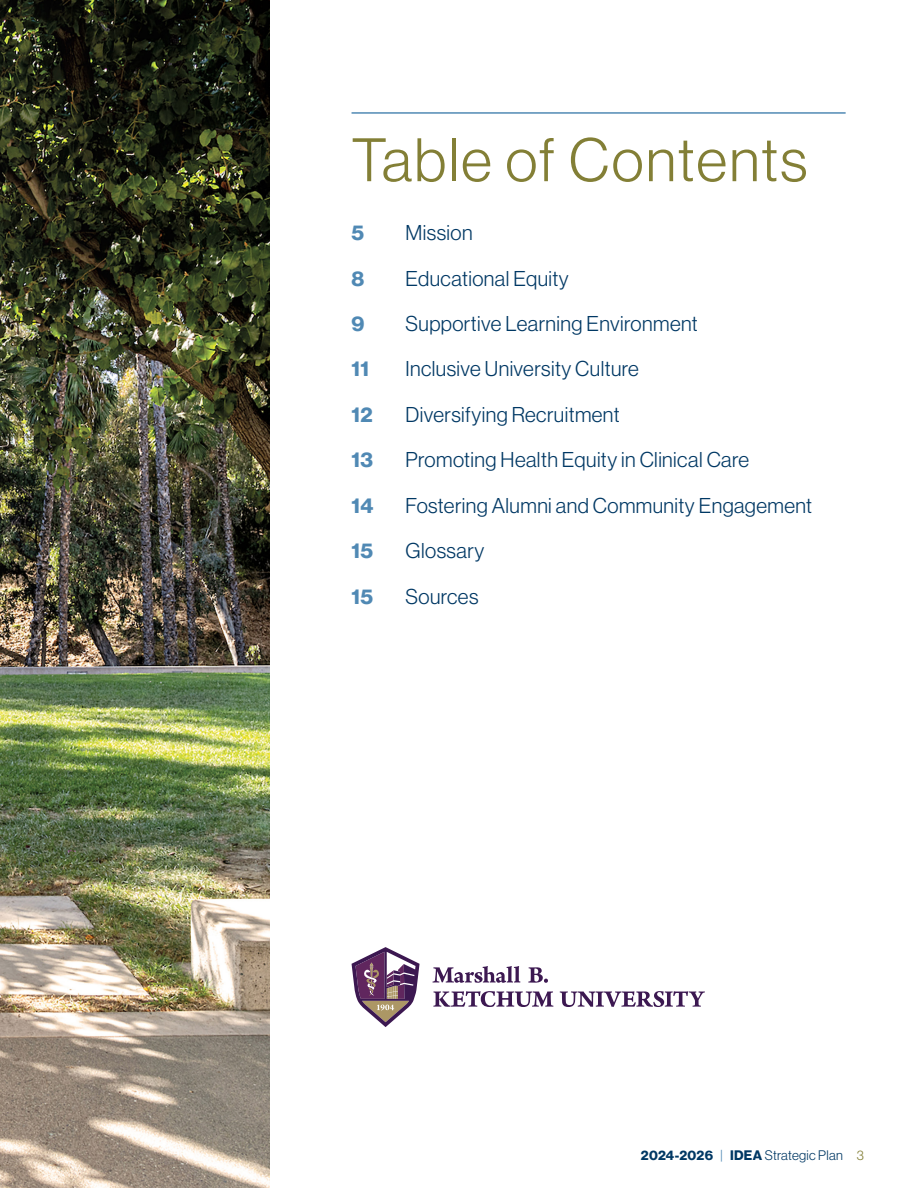
<style>
.page{position:relative;width:918px;height:1188px;background:#fff}
.page>*{position:absolute;margin:0;border:0;box-sizing:border-box;transform-origin:0 0}
.t1{font:60px "N Haas Grotesk DS Pro 45 Lt";letter-spacing:.035em;color:#837f36}
.t2{font:21px "N Haas Grotesk DS Pro 45 Lt";letter-spacing:.02em;color:#003864}
.t3{font:21px "N Haas Grotesk DS Pro 75 Bd";letter-spacing:.02em;color:#5089b4}
.t4{font:13.5px "N Haas Grotesk DS Pro 75 Bd";letter-spacing:.02em;color:#003864}
.s1{font-family:"N Haas Grotesk DS Pro 45 Lt";color:#5089b4}
.s2{font-family:"N Haas Grotesk DS Pro 45 Lt"}
.s3{font-family:"N Haas Grotesk DS Pro 45 Lt";color:#837f36}
</style>
<div class="page">
<hr style="left:352px;top:112px;width:494px;height:2px;background:#5089b4">
<img style="left:0;top:0;width:270px;height:1188px">
<svg style="left:352px;top:947px;width:68px;height:80px"></svg>
<svg style="left:433px;top:966px;width:87px;height:17px"></svg>
<svg style="left:528px;top:967px;width:20px;height:16px"></svg>
<svg style="left:433px;top:991px;width:120px;height:16px"></svg>
<svg style="left:560px;top:991px;width:145px;height:16px"></svg>
<p class="t1" style="left:352px;top:126px;width:457px">Table of Contents</p>
<p class="t3" style="left:352px;top:221px;width:14px">5</p>
<p class="t2" style="left:406px;top:221px;width:69px">Mission</p>
<p class="t3" style="left:352px;top:266px;width:14px">8</p>
<p class="t2" style="left:406px;top:266px;width:165px">Educational Equity</p>
<p class="t3" style="left:352px;top:311px;width:14px">9</p>
<p class="t2" style="left:406px;top:312px;width:294px">Supportive Learning Environment</p>
<p class="t3" style="left:352px;top:357px;width:19px">11</p>
<p class="t2" style="left:406px;top:357px;width:235px">Inclusive University Culture</p>
<p class="t3" style="left:352px;top:402px;width:23px">12</p>
<p class="t2" style="left:406px;top:403px;width:216px">Diversifying Recruitment</p>
<p class="t3" style="left:352px;top:448px;width:23px">13</p>
<p class="t2" style="left:406px;top:448px;width:345px">Promoting Health Equity in Clinical Care</p>
<p class="t3" style="left:352px;top:493px;width:23px">14</p>
<p class="t2" style="left:406px;top:494px;width:408px">Fostering Alumni and Community Engagement</p>
<p class="t3" style="left:352px;top:539px;width:23px">15</p>
<p class="t2" style="left:406px;top:539px;width:80px">Glossary</p>
<p class="t3" style="left:352px;top:584px;width:23px">15</p>
<p class="t2" style="left:406px;top:585px;width:74px">Sources</p>
<p class="t4" style="left:641px;top:1147px;width:225px">2024-2026 <span class="s1">|</span> IDEA <span class="s2">Strategic Plan</span> <span class="s3">3</span></p>
</div>
